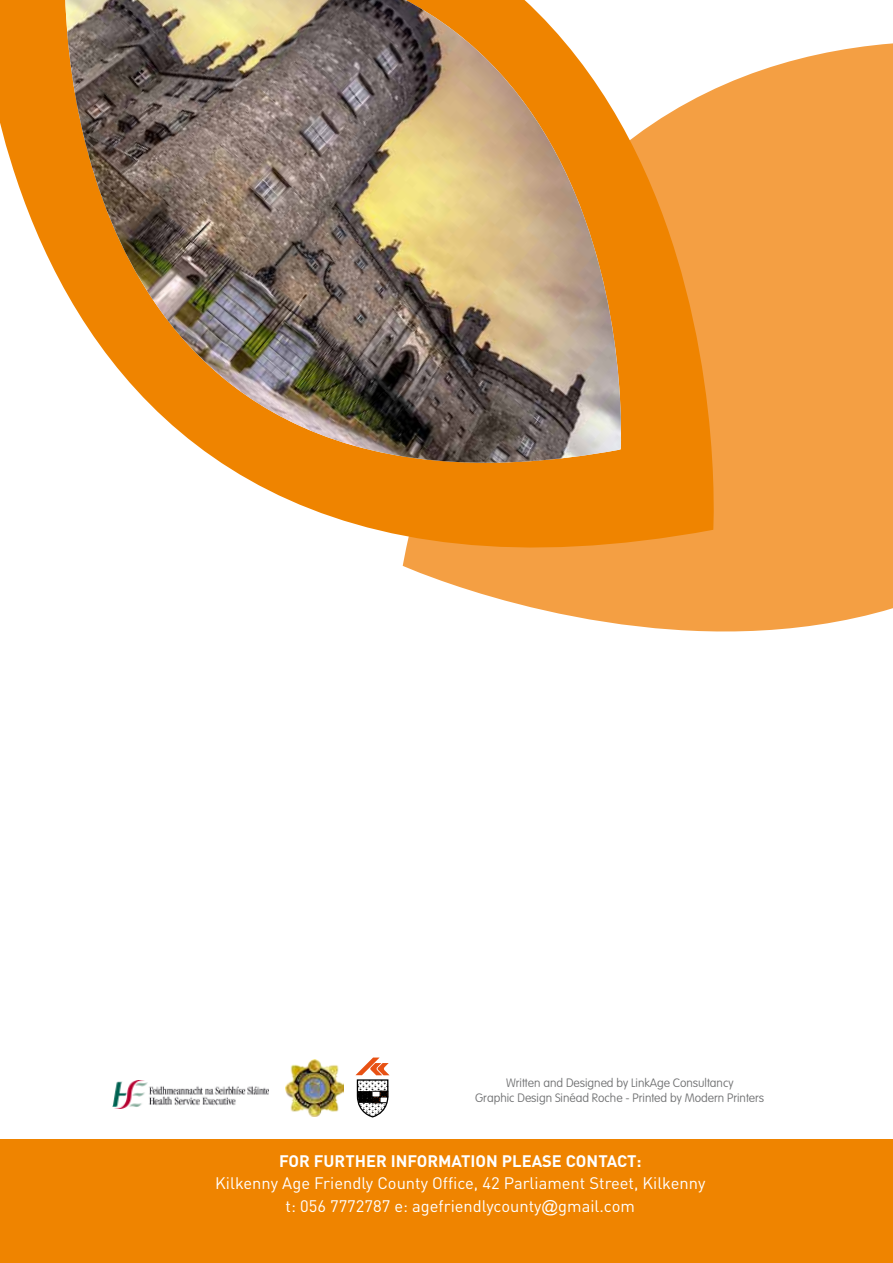
<style>
.page{position:relative;width:893px;height:1263px;background:#fff}
.page>*{position:absolute;margin:0;border:0;box-sizing:border-box;transform-origin:0 0}
.t1{font:16.5px/22.5px "DIN";color:#fff;text-align:center}
.t2{font:700 16.5px "DIN";color:#fff}
.t3{font:100 12px/14.4px "VAG Rounded";color:#707172;text-align:center}
.s1{font-family:"Gill Sans"}
</style>
<div class="page">
<div style="left:0;top:1140px;width:893px;height:123px;background:#ef8400"></div>
<div style="left:756px;top:43px;width:137px;height:588px;background:#f49f43"></div>
<img style="left:112px;top:1081px;width:157px;height:28px">
<svg style="left:355px;top:1057px;width:35px;height:60px"></svg>
<img style="left:286px;top:1059px;width:57px;height:58px">
<svg style="left:0;top:0;width:756px;height:632px"></svg>
<svg style="left:36px;top:0;width:617px;height:558px"></svg>
<img style="left:65px;top:0;width:564px;height:541px">
<p class="t3" style="left:475px;top:1076px;width:291px">Written and Designed by LinkAge Consultancy<br>Graphic Design Sinéad Roche - Printed by Modern Printers</p>
<p class="t2" style="left:279px;top:1150px;width:128px">FOR FURTH ER INFO</p>
<p class="t2" style="left:427px;top:1150px;width:53px">RMATION</p>
<p class="t2" style="left:502px;top:1150px;width:76px">PLEASE CON</p>
<p class="t2" style="left:598px;top:1150px;width:45px">TACT:</p>
<p class="t1" style="left:215px;top:1171px;width:492px">Kilkenny Age Friendly County Office, 42 Parliament Street, Kilkenny t: 056 7772787 e: agefriendlycounty<span class="s1">@</span>gmail.com</p>
</div>
